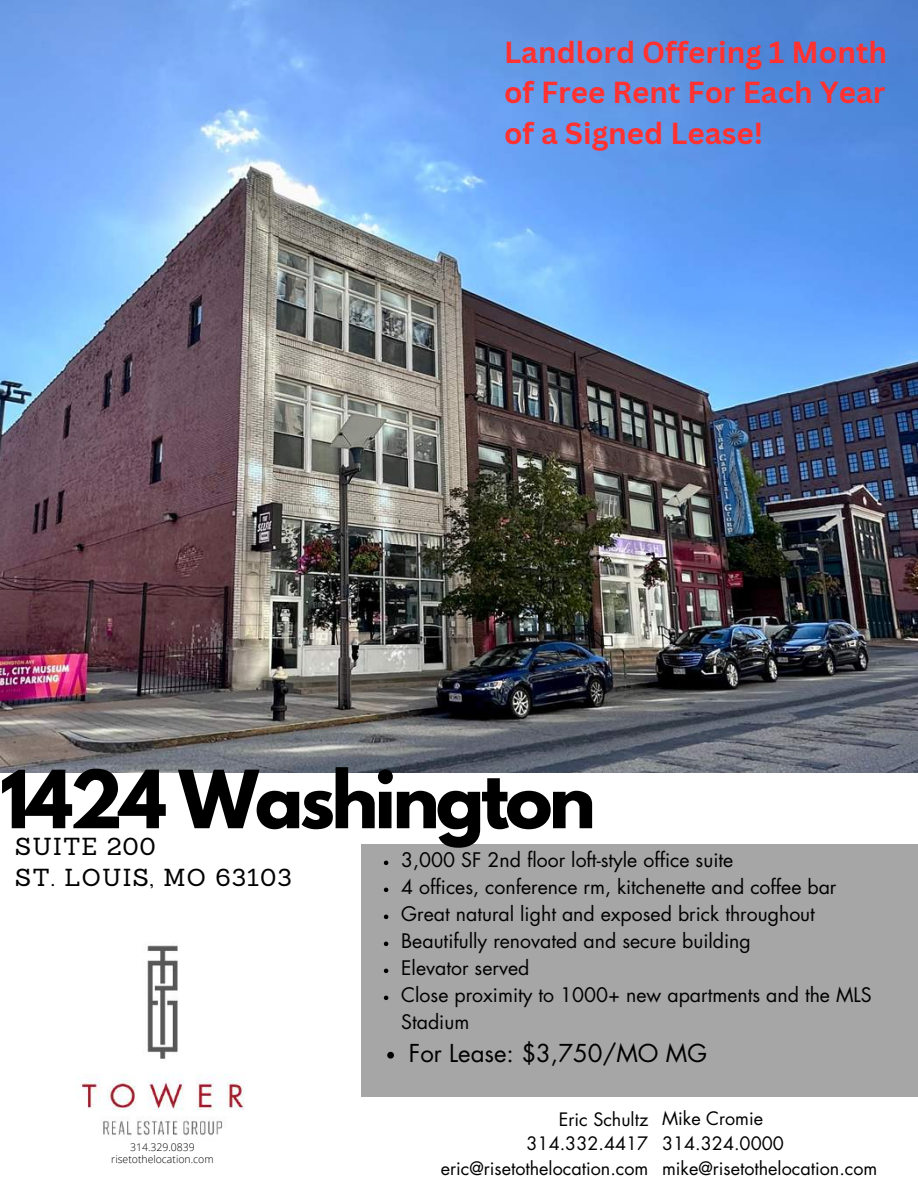
<style>
.page{position:relative;width:918px;height:1188px;background:#fff}
.page>*{position:absolute;margin:0;border:0;box-sizing:border-box;transform-origin:0 0}
.t1{font:700 70.95px "League Spartan";letter-spacing:-.05em;color:#000}
.t2{font:700 29.7px/40.5px "Canva Sans";color:#ff3131;text-align:justify}
.t3{font:24px/30.3px "Sanchez";letter-spacing:.05em;color:#000}
.t4{font:24px "Futura Std";color:#000}
.t5{font:19.5px/27px "Futura Std";color:#000}
.t6{font:18px/24.8px "Futura Std";color:#000}
.t7{font:300 10.5px/11.9px "Open Sans";color:#000;text-align:center}
</style>
<div class="page">
<img style="left:0;top:0;width:918px;height:773px">
<div style="left:362px;top:844px;width:556px;height:252px;background:#a6a6a6"></div>
<img style="left:81px;top:945px;width:164px;height:191px">
<svg style="left:384px;top:861px;width:4px;height:4px"></svg>
<svg style="left:384px;top:888px;width:4px;height:4px"></svg>
<svg style="left:384px;top:915px;width:4px;height:4px"></svg>
<svg style="left:384px;top:942px;width:4px;height:4px"></svg>
<svg style="left:384px;top:969px;width:4px;height:4px"></svg>
<svg style="left:384px;top:996px;width:4px;height:4px"></svg>
<svg style="left:387px;top:1052px;width:7px;height:7px"></svg>
<h2 class="t2" style="left:504px;top:31px;width:385px">Landlord Offering 1 Month of Free Rent For Each Year of a Signed Lease!</h2>
<h1 class="t1" style="left:0;top:764px;width:597px">1424 Washington</h1>
<p class="t3" style="left:15px;top:831px;width:278px">SUITE 200<br>ST. LOUIS, MO 63103</p>
<p class="t5" style="left:401px;top:848px;width:472px">3,000 SF 2nd floor loft-style office suite<br>4 offices, conference rm, kitchenette and coffee bar Great natural light and exposed brick throughout Beautifully renovated and secure building<br>Elevator served<br>Close proximity to 1000+ new apartments and the MLS Stadium</p>
<p class="t4" style="left:409px;top:1042px;width:300px">For Lease: $3,750/MO MG</p>
<p class="t7" style="left:111px;top:1141px;width:104px">314.329.0839 risetothelocation.com</p>
<p class="t6" style="left:441px;top:1107px;width:209px;text-align:right">Eric Schultz<br>314.332.4417 eric@risetothelocation.com</p>
<p class="t6" style="left:662px;top:1107px;width:217px">Mike Cromie<br>314.324.0000 mike@risetothelocation.com</p>
</div>
